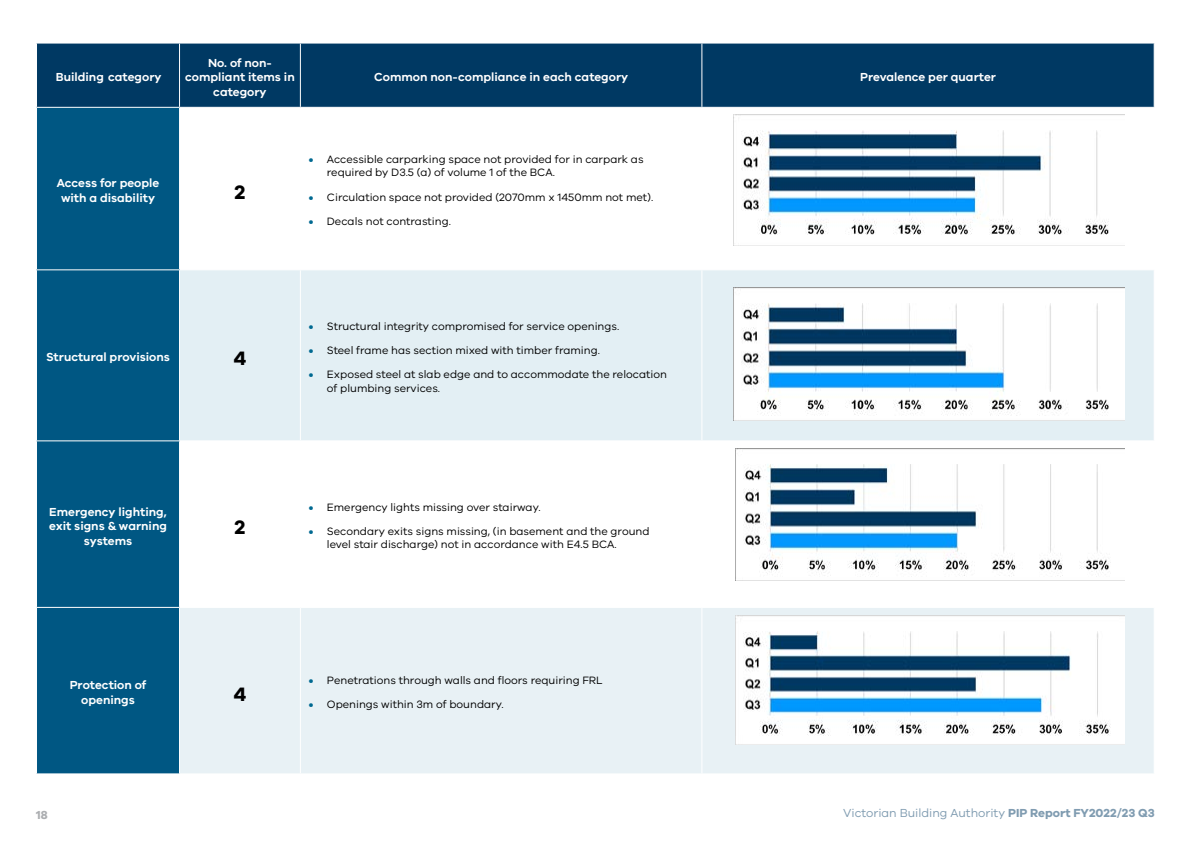
<style>
.page{position:relative;width:1191px;height:842px;background:#fff}
.page>*{position:absolute;margin:0;border:0;box-sizing:border-box;transform-origin:0 0}
.t1{font:700 20px "VIC";color:#000}
.t2{font:600 12px/14.4px "VIC";color:#fff;text-align:center}
.t3{font:12px "VIC";color:#809cb1}
.t4{font:700 12px "VIC";color:#acaeb1}
.t5{font:11px/13.2px "VIC";color:#000}
.s1{font-weight:700;color:#006991}
.s2{font-weight:700}
</style>
<div class="page">
<div style="left:37px;top:44px;width:1116px;height:63px;background:#003963"></div>
<div style="left:36px;top:107px;width:143px;height:163px;background:#005783"></div>
<div style="left:37px;top:270px;width:142px;height:503px;background:#005783"></div>
<div style="left:180px;top:270px;width:973px;height:170px;background:#e3eff4"></div>
<div style="left:180px;top:608px;width:973px;height:165px;background:#e8f1f5"></div>
<hr style="left:36px;top:108px;width:1px;height:161px;background:#fff">
<hr style="left:36px;top:269px;width:143px;height:1px;background:#fff">
<hr style="left:300px;top:270px;width:1px;height:170px;background:#fff">
<hr style="left:701px;top:270px;width:1px;height:170px;background:#fff">
<hr style="left:300px;top:608px;width:1px;height:165px;background:#fff">
<hr style="left:701px;top:608px;width:1px;height:165px;background:#fff">
<hr style="left:179px;top:44px;width:1px;height:63px;background:#fff">
<hr style="left:300px;top:44px;width:1px;height:63px;background:#fff">
<hr style="left:701px;top:44px;width:1px;height:63px;background:#fff">
<hr style="left:36px;top:107px;width:143px;height:1px;background:#fff">
<hr style="left:36px;top:440px;width:143px;height:1px;background:#fff">
<hr style="left:36px;top:607px;width:143px;height:1px;background:#fff">
<div style="left:104px;top:69px;width:64px;height:21px;background:#003963"></div>
<img style="left:735px;top:449px;width:389px;height:131px">
<img style="left:733px;top:115px;width:376px;height:130px">
<img style="left:733px;top:287px;width:391px;height:133px">
<img style="left:735px;top:616px;width:389px;height:128px">
<p class="t2" style="left:56px;top:70px;width:107px">Building category</p>
<p class="t2" style="left:185px;top:55px;width:111px">No. of non&shy;compliant items in category</p>
<p class="t2" style="left:374px;top:70px;width:256px">Common non-compliance in each category</p>
<p class="t2" style="left:860px;top:70px;width:137px">Prevalence per quarter</p>
<p class="t2" style="left:57px;top:176px;width:104px">Access for people with a disability</p>
<h1 class="t1" style="left:234px;top:179px;width:12px">2</h1>
<p class="t5" style="left:327px;top:153px;width:318px;text-indent:-18px"><span class="s1">•</span> Accessible carparking space not provided for in carpark as required by D3.5 (a) of volume 1 of the BCA.</p>
<p class="t5" style="left:309px;top:190px;width:346px"><span class="s1">•</span> Circulation space not provided (2070mm x 1450mm not met).</p>
<p class="t5" style="left:309px;top:214px;width:144px"><span class="s1">•</span> Decals not contrasting.</p>
<p class="t2" style="left:46px;top:350px;width:125px">Structural provisions</p>
<h1 class="t1" style="left:234px;top:346px;width:14px">4</h1>
<p class="t5" style="left:309px;top:319px;width:312px"><span class="s1">•</span> Structural integrity compromised for service openings.</p>
<p class="t5" style="left:309px;top:344px;width:293px"><span class="s1">•</span> Steel frame has section mixed with timber framing.</p>
<p class="t5" style="left:327px;top:368px;width:341px;text-indent:-18px"><span class="s1">•</span> Exposed steel at slab edge and to accommodate the relocation of plumbing services.</p>
<p class="t2" style="left:49px;top:504px;width:119px">Emergency lighting, exit signs &amp; warning systems</p>
<h1 class="t1" style="left:234px;top:515px;width:12px">2</h1>
<p class="t5" style="left:309px;top:500px;width:233px"><span class="s1">•</span> Emergency lights missing over stairway.</p>
<p class="t5" style="left:327px;top:524px;width:324px;text-indent:-18px"><span class="s1">•</span> Secondary exits signs missing, (in basement and the ground level stair discharge) not in accordance with E4.5 BCA.</p>
<p class="t2" style="left:70px;top:678px;width:78px">Protection of openings</p>
<h1 class="t1" style="left:234px;top:681px;width:14px">4</h1>
<p class="t5" style="left:309px;top:673px;width:295px"><span class="s1">•</span> Penetrations through walls and floors requiring FRL</p>
<p class="t5" style="left:309px;top:698px;width:196px"><span class="s1">•</span> Openings within 3m of boundary.</p>
<p class="t4" style="left:36px;top:808px;width:13px">18</p>
<p class="t3" style="left:843px;top:806px;width:313px">Victorian Building Authority <span class="s2">PIP Report FY2022/23 Q3</span></p>
</div>
